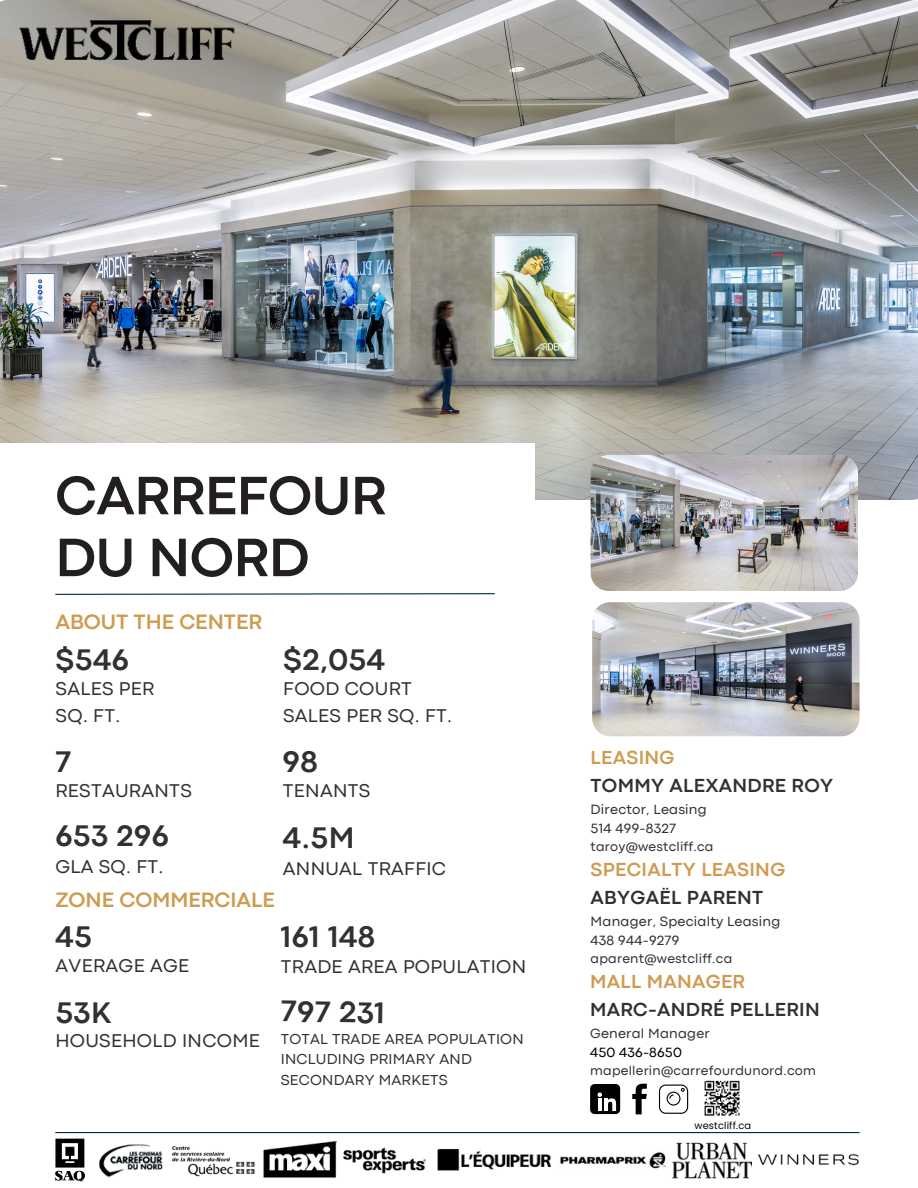
<style>
.page{position:relative;width:918px;height:1188px;background:#fff}
.page>*{position:absolute;margin:0;border:0;box-sizing:border-box;transform-origin:0 0}
.t1{font:700 56.4px/61.8px "Codec Pro";letter-spacing:-.005em;color:#231f20}
.t2{font:700 31.05px "Codec Pro";letter-spacing:.015em;color:#323031}
.t3{font:700 21.75px "Codec Pro";color:#ce9b51}
.t4{font:700 19.8px/28px "Codec Pro";letter-spacing:.015em;color:#323031}
.t5{font:700 19.8px "Codec Pro";letter-spacing:.015em;color:#ce9b51}
.t6{font:19.35px/26.5px "Codec Pro";letter-spacing:.015em;color:#323031}
.t7{font:15px/20.1px "Codec Pro";letter-spacing:.015em;color:#323031}
.t8{font:13.95px/19px "Codec Pro";letter-spacing:.015em;color:#323031}
.t9{font:13.95px "Codec Pro";letter-spacing:.015em;color:#000}
.t10{font:13.5px "Codec Pro";letter-spacing:.015em;color:#323031}
.t11{font:9.9px "Poppins";letter-spacing:.015em;color:#000}
.s1{color:#ce9b51}
</style>
<div class="page">
<img style="left:0;top:0;width:918px;height:500px">
<div style="left:0;top:443px;width:534px;height:494px;background:#fff"></div>
<svg style="left:55px;top:593px;width:440px;height:2px"></svg>
<img style="left:5px;top:13px;width:243px;height:55px">
<hr style="left:55px;top:1132px;width:805px;height:1px;background:#002a41">
<img style="left:591px;top:455px;width:267px;height:136px">
<img style="left:592px;top:602px;width:267px;height:134px">
<img style="left:705px;top:1080px;width:35px;height:36px">
<svg style="left:632px;top:1084px;width:15px;height:30px"></svg>
<svg style="left:659px;top:1085px;width:29px;height:29px"></svg>
<div style="left:590px;top:1084px;width:30px;height:30px;background:#000;border-radius:5px"></div>
<svg style="left:598px;top:1092px;width:18px;height:19px"></svg>
<img style="left:343px;top:1147px;width:83px;height:27px">
<img style="left:758px;top:1153px;width:101px;height:13px">
<img style="left:55px;top:1138px;width:30px;height:43px">
<img style="left:437px;top:1148px;width:115px;height:23px">
<img style="left:99px;top:1144px;width:64px;height:34px">
<img style="left:172px;top:1146px;width:83px;height:31px">
<img style="left:263px;top:1140px;width:74px;height:38px">
<img style="left:672px;top:1142px;width:80px;height:37px">
<img style="left:560px;top:1152px;width:106px;height:17px">
<h3 class="t1" style="left:55px;top:469px;width:333px">CARREFOUR<br>DU NORD</h3>
<h2 class="t3" style="left:55px;top:614px;width:208px">ABOUT THE CENTER</h2>
<h5 class="t2" style="left:56px;top:648px;width:75px">$546</h5>
<h2 class="t6" style="left:56px;top:677px;width:100px">SALES PER<br>SQ. FT.</h2>
<h4 class="t2" style="left:55px;top:751px;width:17px">7</h4>
<p class="t6" style="left:55px;top:779px;width:138px">RESTAURANTS</p>
<p class="t2" style="left:55px;top:825px;width:115px">653 296</p>
<p class="t6" style="left:55px;top:854px;width:110px">GLA SQ. FT.</p>
<p class="t3" style="left:55px;top:892px;width:221px">ZONE COMMERCIALE</p>
<h5 class="t2" style="left:283px;top:648px;width:103px">$2,054</h5>
<h3 class="t6" style="left:283px;top:677px;width:170px">FOOD COURT<br>SALES PER SQ. FT.</h3>
<p class="t2" style="left:283px;top:751px;width:36px">98</p>
<p class="t6" style="left:283px;top:779px;width:89px">TENANTS</p>
<p class="t2" style="left:283px;top:827px;width:73px">4.5M</p>
<p class="t6" style="left:283px;top:857px;width:165px">ANNUAL TRAFFIC</p>
<h5 class="t2" style="left:55px;top:926px;width:38px">45</h5>
<p class="t6" style="left:56px;top:953px;width:135px">AVERAGE AGE</p>
<h5 class="t2" style="left:55px;top:1001px;width:58px">53K</h5>
<p class="t6" style="left:55px;top:1029px;width:206px">HOUSEHOLD INCOME</p>
<h5 class="t2" style="left:281px;top:926px;width:96px">161 148</h5>
<h2 class="t6" style="left:281px;top:955px;width:247px">TRADE AREA POPULATION</h2>
<h5 class="t2" style="left:281px;top:1000px;width:105px;rotate:1deg">797 231</h5>
<h2 class="t7" style="left:281px;top:1030px;width:244px">TOTAL TRADE AREA POPULATION<br>INCLUDING PRIMARY AND<br>SECONDARY MARKETS</h2>
<h2 class="t4" style="left:591px;top:744px;width:244px"><span class="s1">LEASING<br></span>TOMMY ALEXANDRE ROY</h2>
<h2 class="t8" style="left:591px;top:801px;width:118px">Director, Leasing<br>514 499-8327</h2>
<h2 class="t10" style="left:591px;top:842px;width:124px">taroy@westcliff.ca</h2>
<h5 class="t5" style="left:591px;top:862px;width:196px">SPECIALTY LEASING</h5>
<h5 class="t4" style="left:591px;top:885px;width:174px">ABYGAËL PARENT</h5>
<p class="t8" style="left:591px;top:913px;width:191px">Manager, Specialty Leasing</p>
<p class="t8" style="left:591px;top:932px;width:90px">438 944-9279</p>
<p class="t10" style="left:591px;top:954px;width:143px">aparent@westcliff.ca</p>
<p class="t5" style="left:590px;top:974px;width:156px">MALL MANAGER</p>
<p class="t4" style="left:590px;top:997px;width:231px">MARC-ANDRÉ PELLERIN</p>
<h2 class="t8" style="left:590px;top:1025px;width:121px">General Manager</h2>
<h2 class="t9" style="left:590px;top:1048px;width:93px">450 436-8650</h2>
<h5 class="t10" style="left:590px;top:1066px;width:227px">mapellerin@carrefourdunord.com</h5>
<p class="t11" style="left:694px;top:1118px;width:58px">westcliff.ca</p>
</div>
